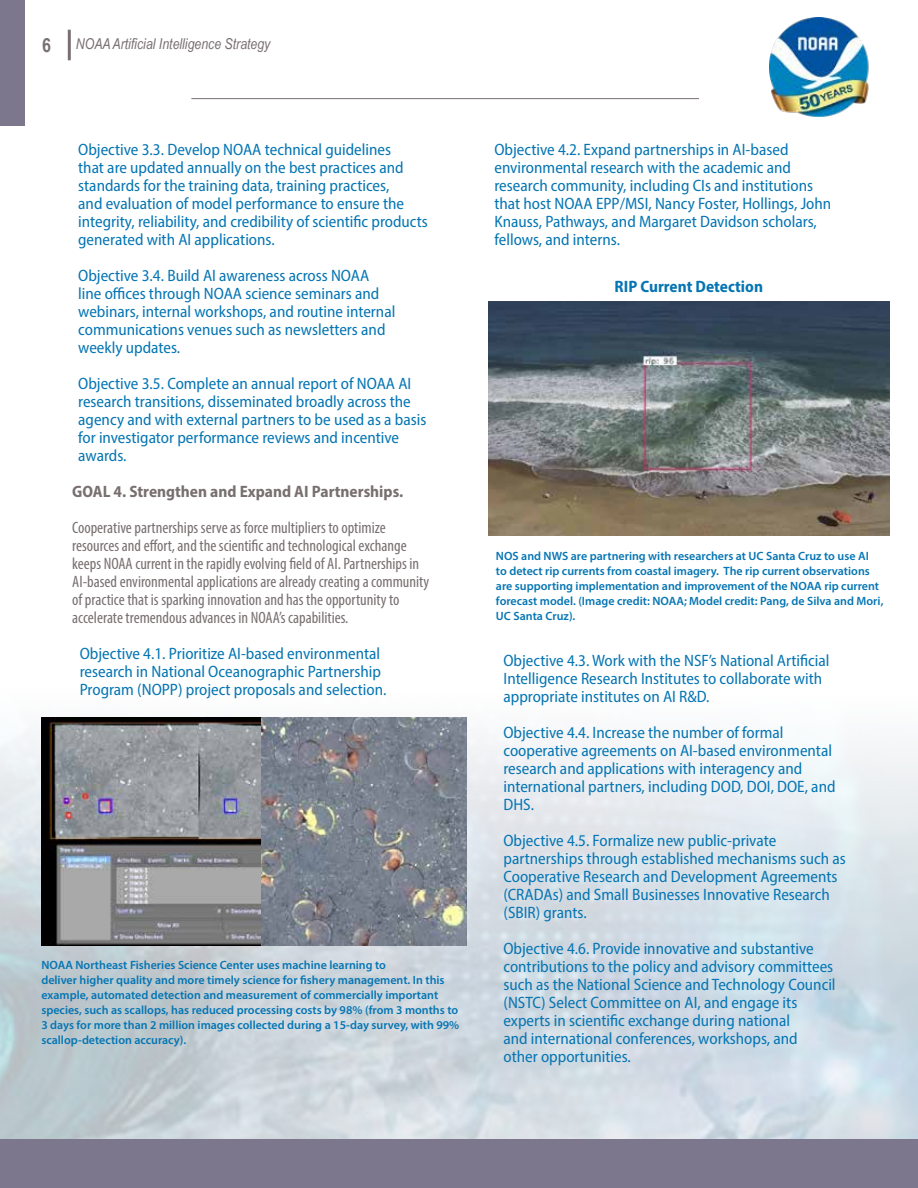
<style>
.page{position:relative;width:918px;height:1188px;background:#fff}
.page>*{position:absolute;margin:0;border:0;box-sizing:border-box;transform-origin:0 0}
.t1{font:700 19.5px "Arial Narrow";color:#786f72}
.t2{font:semi-condensed 16.5px/18px "Myriad Pro";color:#0575b3}
.t3{font:condensed 16.5px/18px "Myriad Pro";color:#786f70}
.t4{font:700 semi-condensed 16.5px "Myriad Pro";color:#786f70}
.t5{font:700 semi-condensed 16.5px "Myriad Pro";color:#0575b3}
.t6{font:italic 15px "Arial Narrow";color:#786f72}
.t7{font:600 12px/15px "Myriad Pro";color:#0575b3}
</style>
<div class="page">
<img style="left:770px;top:18px;width:99px;height:99px">
<img style="left:0;top:717px;width:918px;height:433px">
<hr style="left:68px;top:30px;width:3px;height:30px;background:#786f72">
<div style="left:1px;top:1139px;width:917px;height:49px;background:#7c778c"></div>
<hr style="left:191px;top:98px;width:508px;height:1px;background:#786f70">
<div style="left:0;top:0;width:25px;height:126px;background:#7c778c"></div>
<img style="left:42px;top:717px;width:424px;height:229px">
<img style="left:488px;top:301px;width:401px;height:235px">
<p class="t1" style="left:42px;top:30px;width:10px">6</p>
<p class="t6" style="left:76px;top:34px;width:196px">NOAA Artificial Intelligence Strategy</p>
<p class="t2" style="left:78px;top:140px;width:351px">Objective 3.3. Develop NOAA technical guidelines<br>that are updated annually on the best practices and standards for the training data, training practices,<br>and evaluation of model performance to ensure the integrity, reliability, and credibility of scientific products generated with AI applications.</p>
<p class="t2" style="left:78px;top:266px;width:319px">Objective 3.4. Build AI awareness across NOAA line offices through NOAA science seminars and webinars, internal workshops, and routine internal communications venues such as newsletters and weekly updates.</p>
<p class="t2" style="left:78px;top:374px;width:350px">Objective 3.5. Complete an annual report of NOAA AI research transitions, disseminated broadly across the agency and with external partners to be used as a basis for investigator performance reviews and incentive awards.</p>
<p class="t4" style="left:72px;top:480px;width:333px">GOAL 4. Strengthen and Expand AI Partnerships.</p>
<p class="t3" style="left:72px;top:518px;width:359px">Cooperative partnerships serve as force multipliers to optimize resources and effort, and the scientific and technological exchange keeps NOAA current in the rapidly evolving field of AI. Partnerships in AI-based environmental applications are already creating a community of practice that is sparking innovation and has the opportunity to accelerate tremendous advances in NOAA’s capabilities.</p>
<p class="t2" style="left:80px;top:644px;width:308px">Objective 4.1. Prioritize AI-based environmental research in National Oceanographic Partnership<br>Program (NOPP) project proposals and selection.</p>
<p class="t7" style="left:41px;top:957px;width:419px">NOAA Northeast Fisheries Science Center uses machine learning to<br>deliver higher quality and more timely science for fishery management. In this example, automated detection and measurement of commercially important species, such as scallops, has reduced processing costs by 98% (from 3 months to 3 days for more than 2 million images collected during a 15-day survey, with 99% scallop-detection accuracy).</p>
<p class="t2" style="left:494px;top:140px;width:338px">Objective 4.2. Expand partnerships in AI-based environmental research with the academic and research community, including CIs and institutions that host NOAA EPP/MSI, Nancy Foster, Hollings, John Knauss, Pathways, and Margaret Davidson scholars, fellows, and interns.</p>
<p class="t5" style="left:615px;top:276px;width:150px">RIP Current Detection</p>
<p class="t7" style="left:496px;top:548px;width:389px">NOS and NWS are partnering with researchers at UC Santa Cruz to use AI<br>to detect rip currents from coastal imagery. The rip current observations are supporting implementation and improvement of the NOAA rip current forecast model. (Image credit: NOAA; Model credit: Pang, de Silva and Mori, UC Santa Cruz).</p>
<p class="t2" style="left:503px;top:651px;width:328px">Objective 4.3. Work with the NSF’s National Artificial<br>Intelligence Research Institutes to collaborate with appropriate institutes on AI R&amp;D.</p>
<p class="t2" style="left:503px;top:723px;width:334px">Objective 4.4. Increase the number of formal cooperative agreements on AI-based environmental research and applications with interagency and international partners, including DOD, DOI, DOE, and DHS.</p>
<p class="t2" style="left:503px;top:831px;width:344px">Objective 4.5. Formalize new public-private partnerships through established mechanisms such as Cooperative Research and Development Agreements (CRADAs) and Small Businesses Innovative Research (SBIR) grants.</p>
<p class="t2" style="left:503px;top:939px;width:334px">Objective 4.6. Provide innovative and substantive contributions to the policy and advisory committees such as the National Science and Technology Council (NSTC) Select Committee on AI, and engage its experts in scientific exchange during national<br>and international conferences, workshops, and other opportunities.</p>
</div>
